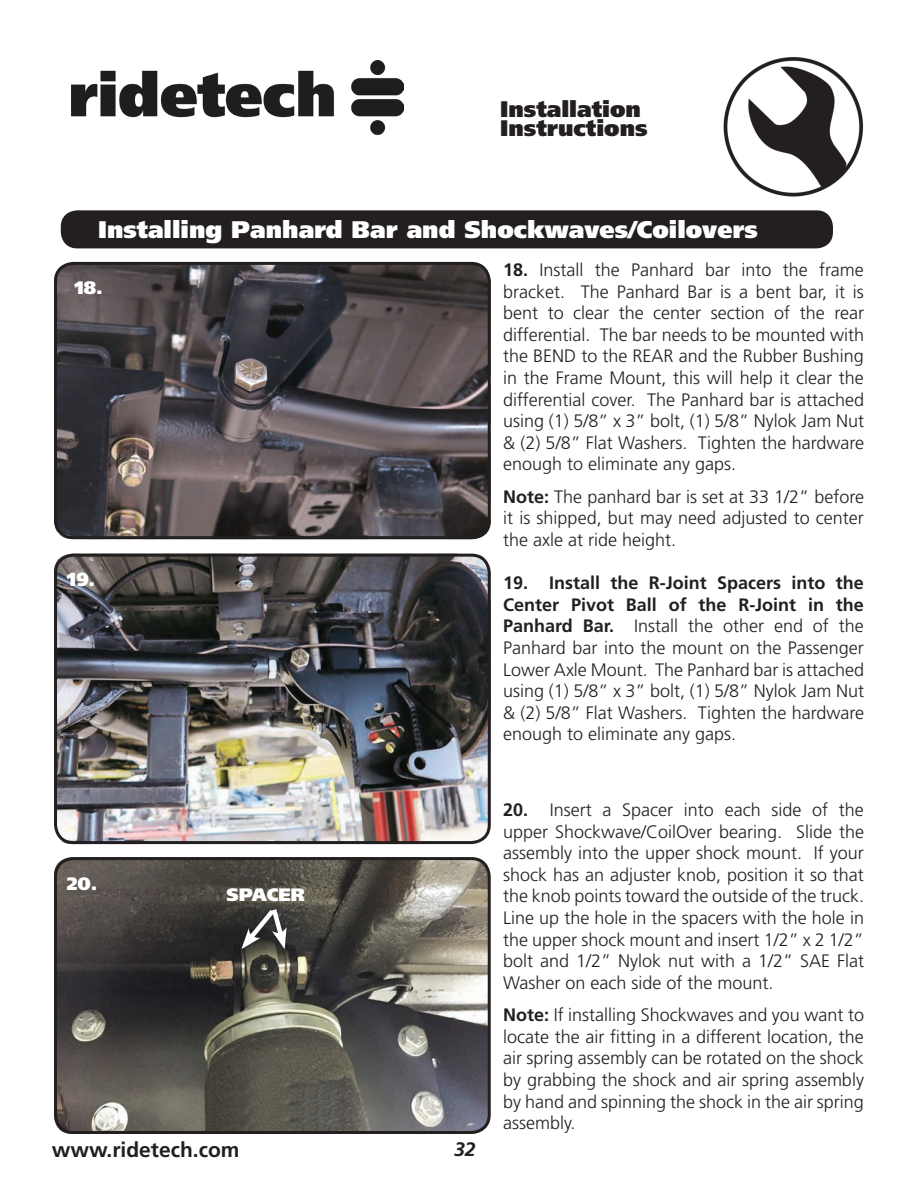
<style>
.page{position:relative;width:918px;height:1188px;background:#fff}
.page>*{position:absolute;margin:0;border:0;box-sizing:border-box;transform-origin:0 0}
.t1{font:900 24px "Frutiger";color:#fff}
.t2{font:900 22.5px/19.5px "Frutiger";color:#231f20}
.t3{font:700 21px "Frutiger";color:#231f20}
.t4{font:italic 700 19.5px "Frutiger";color:#231f20}
.t5{font:900 19.05px "Frutiger";color:#fff;scale:.95 1}
.t6{font:300 18px/21.6px "Frutiger";color:#231f20;text-align:justify}
.t7{font:900 18px "Frutiger";color:#fff}
.s1{font-weight:700}
</style>
<div class="page">
<img style="left:723px;top:57px;width:139px;height:140px">
<img style="left:72px;top:61px;width:331px;height:75px">
<img style="left:54px;top:264px;width:437px;height:275px;border-radius:18px">
<img style="left:54px;top:857px;width:436px;height:277px;border-radius:18px">
<img style="left:54px;top:554px;width:437px;height:290px;border-radius:18px">
<div style="left:54px;top:554px;width:437px;height:290px;border:3px solid #231f20;border-radius:18px"></div>
<div style="left:61px;top:210px;width:772px;height:38px;background:#231f20;border-radius:17px"></div>
<div style="left:54px;top:857px;width:437px;height:277px;border:3px solid #231f20;border-radius:18px"></div>
<div style="left:54px;top:262px;width:437px;height:277px;border:3px solid #231f20;border-radius:18px"></div>
<svg style="left:241px;top:904px;width:46px;height:45px"></svg>
<p class="t2" style="left:500px;top:101px;width:149px">Installation<br>Instructions</p>
<h1 class="t1" style="left:98px;top:220px;width:661px">Installing Panhard Bar and Shockwaves/Coilovers</h1>
<p class="t6" style="left:503px;top:260px;width:362px"><span class="s1">18.</span> Install the Panhard bar into the frame bracket. The Panhard Bar is a bent bar, it is bent to clear the center section of the rear differential. The bar needs to be mounted with the BEND to the REAR and the Rubber Bushing in the Frame Mount, this will help it clear the differential cover. The Panhard bar is attached using (1) 5/8” x 3” bolt, (1) 5/8” Nylok Jam Nut &amp; (2) 5/8” Flat Washers. Tighten the hardware enough to eliminate any gaps.</p>
<p class="t6" style="left:503px;top:487px;width:362px"><span class="s1">Note:</span> The panhard bar is set at 33 1/2” before it is shipped, but may need adjusted to center the axle at ride height.</p>
<p class="t6" style="left:503px;top:574px;width:362px"><span class="s1">19. Install the R-Joint Spacers into the Center Pivot Ball of the R-Joint in the Panhard Bar.</span> Install the other end of the Panhard bar into the mount on the Passenger Lower Axle Mount. The Panhard bar is attached using (1) 5/8” x 3” bolt, (1) 5/8” Nylok Jam Nut &amp; (2) 5/8” Flat Washers. Tighten the hardware enough to eliminate any gaps.</p>
<p class="t7" style="left:74px;top:281px;width:30px">18.</p>
<p class="t5" style="left:67px;top:572px;width:31px">19.</p>
<p class="t7" style="left:67px;top:877px;width:32px">20.</p>
<p class="t7" style="left:226px;top:888px;width:80px">SPACER</p>
<p class="t3" style="left:52px;top:1142px;width:189px">www.ridetech.com</p>
<p class="t4" style="left:454px;top:1142px;width:23px">32</p>
<p class="t6" style="left:503px;top:800px;width:362px"><span class="s1">20.</span> Insert a Spacer into each side of the upper Shockwave/CoilOver bearing. Slide the assembly into the upper shock mount. If your shock has an adjuster knob, position it so that the knob points toward the outside of the truck.<br>Line up the hole in the spacers with the hole in the upper shock mount and insert 1/2” x 2 1/2” bolt and 1/2” Nylok nut with a 1/2” SAE Flat Washer on each side of the mount.</p>
<p class="t6" style="left:503px;top:1006px;width:362px"><span class="s1">Note:</span> If installing Shockwaves and you want to locate the air fitting in a different location, the air spring assembly can be rotated on the shock by grabbing the shock and air spring assembly by hand and spinning the shock in the air spring assembly.</p>
</div>
